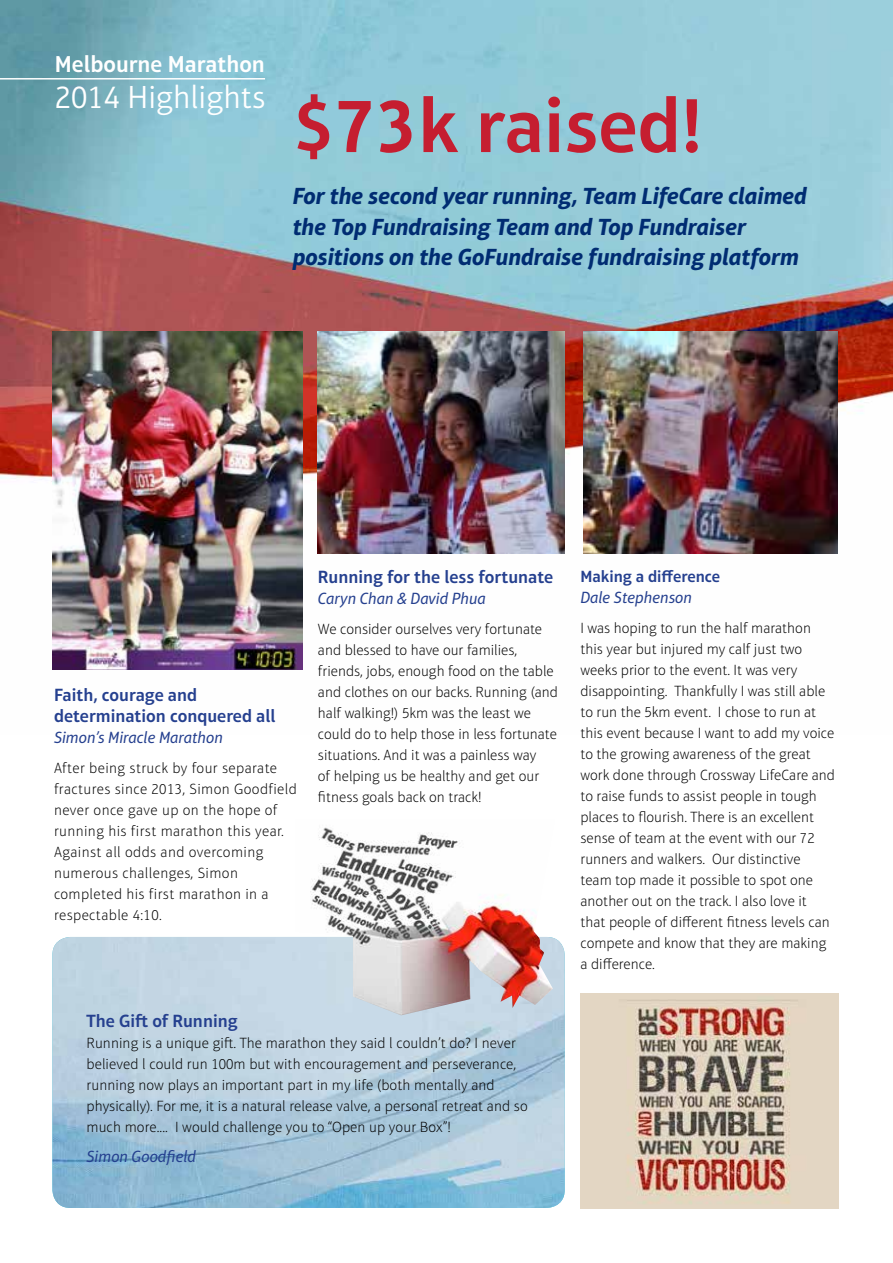
<style>
.page{position:relative;width:893px;height:1263px;background:#fff}
.page>*{position:absolute;margin:0;border:0;box-sizing:border-box;transform-origin:0 0}
.t1{font:600 77.7px "Aptifer Sans LT Pro";color:#c51e30}
.t2{font:300 32.4px "Aptifer Sans LT Pro";color:#fff}
.t3{font:italic 700 23.7px/30.2px "Aptifer Sans LT Pro";color:#002c72}
.t4{font:600 23.4px "Aptifer Sans LT Pro";color:#fff}
.t5{font:600 18px/21px "Aptifer Sans LT Pro";color:#25408f}
.t6{font:italic 16.5px "Aptifer Sans LT Pro";color:#25408f}
.t7{font:600 16.5px "Aptifer Sans LT Pro";color:#25408f}
.t8{font:100 15px/21px "Aptifer Sans LT Pro";color:#000}
.t9{font:100 15px/21px "Aptifer Sans LT Pro";letter-spacing:.025em;color:#000}
</style>
<div class="page">
<img style="left:0;top:0;width:893px;height:670px">
<img style="left:52px;top:332px;width:251px;height:337px">
<img style="left:583px;top:332px;width:254px;height:222px">
<img style="left:318px;top:332px;width:247px;height:222px">
<hr style="left:0;top:78px;width:265px;height:2px;background:#fff">
<img style="left:52px;top:937px;width:513px;height:271px">
<img style="left:295px;top:827px;width:260px;height:188px">
<img style="left:580px;top:993px;width:259px;height:216px">
<h3 class="t4" style="left:55px;top:50px;width:212px">Melbourne Marathon</h3>
<h2 class="t2" style="left:55px;top:79px;width:212px">2014 Highlights</h2>
<h1 class="t1" style="left:293px;top:80px;width:411px">$73k raised!</h1>
<h3 class="t3" style="left:293px;top:181px;width:516px">For the second year running, Team LifeCare claimed the Top Fundraising Team and Top Fundraiser positions on the GoFundraise fundraising platform</h3>
<p class="t5" style="left:54px;top:684px;width:223px">Faith, courage and determination conquered all</p>
<p class="t6" style="left:54px;top:728px;width:170px">Simon’s Miracle Marathon</p>
<p class="t9" style="left:54px;top:757px;width:244px">After being struck by four separate fractures since 2013, Simon Goodfield never once gave up on the hope of running his first marathon this year.<br>Against all odds and overcoming numerous challenges, Simon completed his first marathon in a respectable 4:10.</p>
<p class="t5" style="left:318px;top:567px;width:237px">Running for the less fortunate</p>
<p class="t6" style="left:318px;top:589px;width:169px">Caryn Chan &amp; David Phua</p>
<p class="t8" style="left:318px;top:618px;width:241px">We consider ourselves very fortunate and blessed to have our families, friends, jobs, enough food on the table and clothes on our backs. Running (and half walking!) 5km was the least we could do to help those in less fortunate situations. And it was a painless way<br>of helping us be healthy and get our fitness goals back on track!</p>
<p class="t5" style="left:87px;top:1010px;width:153px">The Gift of Running</p>
<p class="t8" style="left:87px;top:1033px;width:443px">Running is a unique gift. The marathon they said l couldn’t do? I never believed l could run 100m but with encouragement and perseverance, running now plays an important part in my life (both mentally and physically). For me, it is a natural release valve, a personal retreat and so much more.... I would challenge you to “Open up your Box”!</p>
<p class="t6" style="left:87px;top:1147px;width:111px">Simon Goodfield</p>
<p class="t7" style="left:580px;top:567px;width:141px">Making a difference</p>
<p class="t6" style="left:580px;top:588px;width:113px">Dale Stephenson</p>
<p class="t8" style="left:580px;top:617px;width:256px">I was hoping to run the half marathon this year but injured my calf just two weeks prior to the event. It was very disappointing. Thankfully I was still able to run the 5km event. I chose to run at this event because I want to add my voice to the growing awareness of the great work done through Crossway LifeCare and to raise funds to assist people in tough places to flourish. There is an excellent sense of team at the event with our 72 runners and walkers. Our distinctive team top made it possible to spot one another out on the track. I also love it that people of different fitness levels can compete and know that they are making a difference.</p>
</div>
